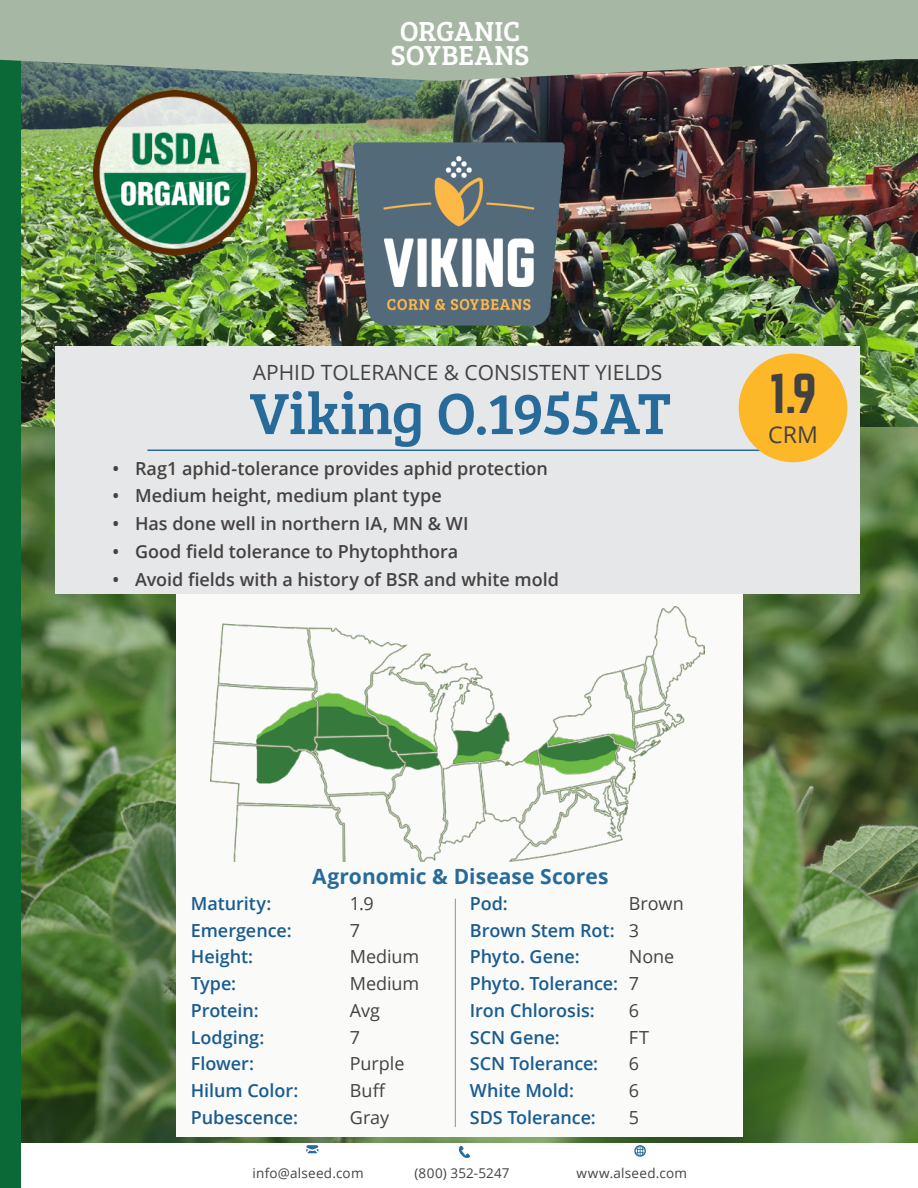
<style>
.page{position:relative;width:918px;height:1188px;background:#fff}
.page>*{position:absolute;margin:0;border:0;box-sizing:border-box;transform-origin:0 0}
.t1{font:60px "Bree Serif";letter-spacing:-.02em;color:#276b9b}
.t2{font:49.5px "Norwester";color:#444141}
.body_text{font:28.5px "Bree Serif";color:#fff}
.t3{font:23.1px "Open Sans";color:#444141}
.t4{font:21px "Open Sans";color:#444141}
.our_service{font:700 21px "Open Sans";color:#276b9b}
.our_service-2{font:600 18px "Open Sans";letter-spacing:-.005em;color:#195c90}
.t5{font:600 18px "Open Sans";color:#444141}
.our_service-3{font:18px "Open Sans";letter-spacing:-.005em;color:#444141}
.body_text-2{font:13.5px "Open Sans";letter-spacing:.015em;color:#444141}
.s1{font-weight:400;color:#444141}
</style>
<div class="page">
<img style="left:21px;top:81px;width:897px;height:347px">
<img style="left:21px;top:428px;width:897px;height:715px">
<svg style="left:459px;top:1146px;width:11px;height:12px"></svg>
<svg style="left:306px;top:1145px;width:12px;height:8px"></svg>
<svg style="left:634px;top:1145px;width:12px;height:12px"></svg>
<img style="left:354px;top:143px;width:211px;height:183px">
<div style="left:176px;top:585px;width:567px;height:552px;background:#fafaf8"></div>
<img style="left:210px;top:606px;width:494px;height:256px">
<hr style="left:455px;top:899px;width:1px;height:228px;background:#8f9194">
<div style="left:0;top:0;width:21px;height:1188px;background:#0b6938"></div>
<div style="left:55px;top:346px;width:805px;height:248px;background:#e6e7e9"></div>
<hr style="left:147px;top:450px;width:626px;height:1px;background:#276b9b">
<div style="left:739px;top:354px;width:108px;height:108px;background:#fcb828;border-radius:50%"></div>
<img style="left:93px;top:91px;width:163px;height:163px">
<svg style="left:0;top:0;width:918px;height:81px;fill:#a6b8a3"></svg>
<p class="body_text" style="left:400px;top:10px;width:122px">ORGANIC</p>
<p class="body_text" style="left:391px;top:34px;width:140px">SOYBEANS</p>
<p class="t4" style="left:253px;top:358px;width:411px">APHID TOLERANCE &amp; CONSISTENT YIELDS</p>
<p class="t1" style="left:250px;top:369px;width:423px">Viking O.1955AT</p>
<p class="t5" style="left:113px;top:456px;width:437px">• Rag1 aphid-tolerance provides aphid protection</p>
<p class="t5" style="left:113px;top:484px;width:331px">• Medium height, medium plant type</p>
<p class="t5" style="left:113px;top:511px;width:358px">• Has done well in northern IA, MN &amp; WI</p>
<p class="t5" style="left:113px;top:539px;width:347px">• Good field tolerance to Phytophthora</p>
<p class="t5" style="left:113px;top:567px;width:448px">• Avoid fields with a history of BSR and white mold</p>
<p class="t2" style="left:769px;top:370px;width:50px">1.9</p>
<p class="t3" style="left:768px;top:418px;width:51px">CRM</p>
<p class="our_service" style="left:312px;top:861px;width:298px">Agronomic &amp; Disease Scores</p>
<p class="our_service-2" style="left:191px;top:891px;width:82px">Maturity:</p>
<p class="our_service-3" style="left:350px;top:891px;width:25px">1.9</p>
<p class="our_service-2" style="left:191px;top:918px;width:102px">Emergence:</p>
<p class="our_service-3" style="left:350px;top:918px;width:12px">7</p>
<p class="our_service-2" style="left:191px;top:944px;width:64px">Height:</p>
<p class="our_service-3" style="left:350px;top:944px;width:71px">Medium</p>
<p class="our_service-2" style="left:191px;top:971px;width:47px">Type:</p>
<p class="our_service-3" style="left:350px;top:971px;width:71px">Medium</p>
<p class="our_service-2" style="left:191px;top:998px;width:69px">Protein:</p>
<p class="our_service-3" style="left:350px;top:998px;width:32px">Avg</p>
<p class="our_service-2" style="left:191px;top:1025px;width:75px">Lodging:</p>
<p class="our_service-3" style="left:350px;top:1025px;width:12px">7</p>
<p class="our_service-2" style="left:191px;top:1051px;width:65px">Flower:</p>
<p class="our_service-3" style="left:350px;top:1051px;width:56px">Purple</p>
<p class="our_service-2" style="left:191px;top:1078px;width:109px">Hilum Color:</p>
<p class="our_service-3" style="left:350px;top:1078px;width:37px">Buff</p>
<p class="our_service-2" style="left:191px;top:1105px;width:109px">Pubescence:</p>
<p class="our_service-3" style="left:350px;top:1105px;width:41px">Gray</p>
<p class="our_service-2" style="left:470px;top:891px;width:39px">Pod:</p>
<p class="our_service-3" style="left:629px;top:891px;width:56px">Brown</p>
<p class="our_service-2" style="left:470px;top:918px;width:171px">Brown Stem Rot: <span class="s1">3</span></p>
<p class="our_service-2" style="left:470px;top:944px;width:111px">Phyto. Gene:</p>
<p class="our_service-3" style="left:629px;top:944px;width:47px">None</p>
<p class="our_service-2" style="left:470px;top:971px;width:171px">Phyto. Tolerance: <span class="s1">7</span></p>
<p class="our_service-2" style="left:470px;top:998px;width:126px">Iron Chlorosis:</p>
<p class="our_service-3" style="left:629px;top:998px;width:12px">6</p>
<p class="our_service-2" style="left:470px;top:1025px;width:92px">SCN Gene:</p>
<p class="our_service-3" style="left:629px;top:1025px;width:22px">FT</p>
<p class="our_service-2" style="left:470px;top:1051px;width:130px">SCN Tolerance:</p>
<p class="our_service-3" style="left:629px;top:1051px;width:12px">6</p>
<p class="our_service-2" style="left:470px;top:1078px;width:106px">White Mold:</p>
<p class="our_service-3" style="left:629px;top:1078px;width:12px">6</p>
<p class="our_service-2" style="left:470px;top:1105px;width:127px">SDS Tolerance:</p>
<p class="our_service-3" style="left:629px;top:1105px;width:12px">5</p>
<p class="body_text-2" style="left:253px;top:1164px;width:112px">info@alseed.com</p>
<p class="body_text-2" style="left:415px;top:1164px;width:96px">(800) 352-5247</p>
<p class="body_text-2" style="left:577px;top:1164px;width:112px">www.alseed.com</p>
</div>
